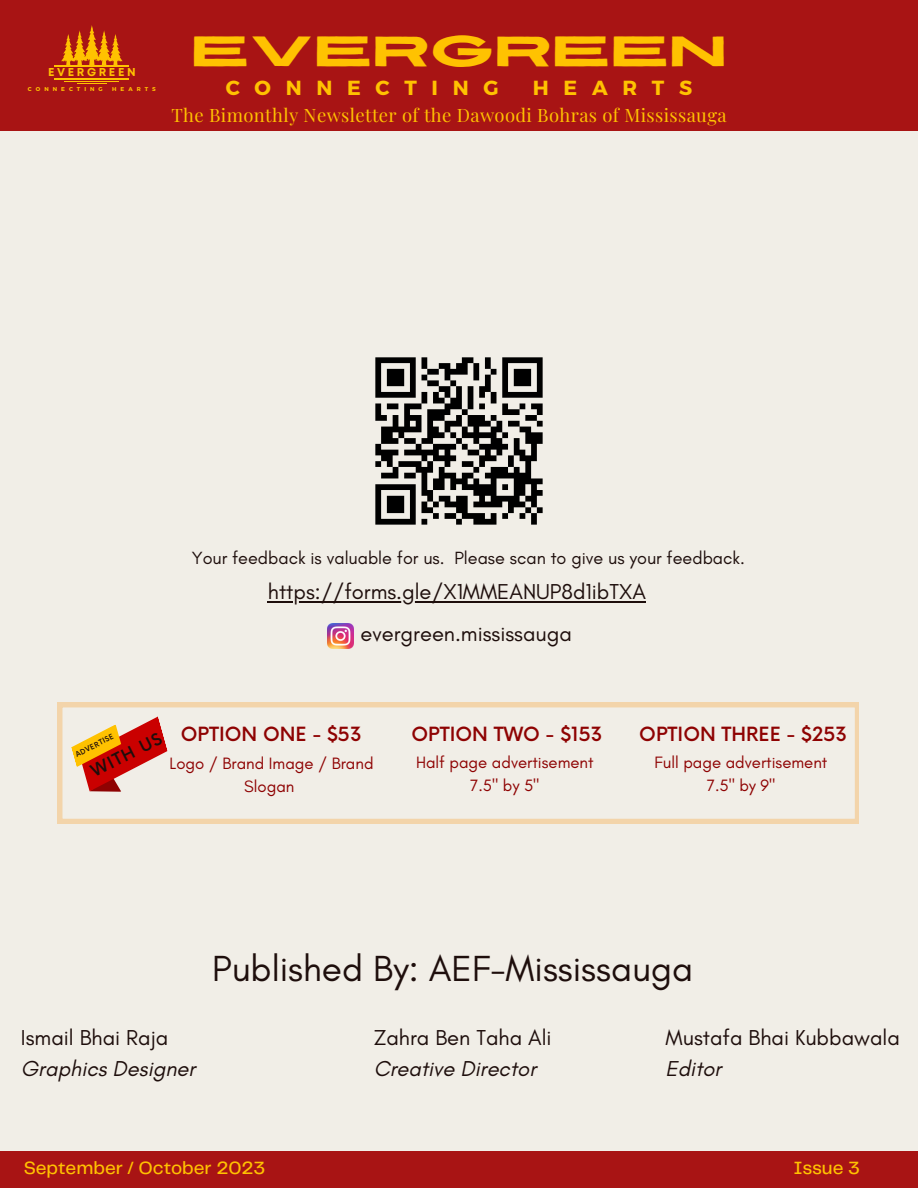
<style>
.page{position:relative;width:918px;height:1188px;background:#f1eee7}
.page>*{position:absolute;margin:0;border:0;box-sizing:border-box;transform-origin:0 0}
.t1{font:expanded 42.45px "Revive 80";color:#ffc201}
.t2{font:37.05px "Glacial Indifference";color:#1e0e0c}
.t3{font:22.05px "Glacial Indifference";color:#1e0e0c}
.t4{font:italic 22.05px "Glacial Indifference";color:#1e0e0c}
.t5{font:21.9px "Glacial Indifference";color:#1e0e0c}
.t6{font:700 20.4px "Montserrat";letter-spacing:.72em;color:#ffc201}
.t7{font:500 19.05px "Now";color:#8e0202}
.t8{font:18.45px "Playfair Display";letter-spacing:.02em;color:#ffc201}
.t9{font:500 18.45px "Telegraf";color:#ffc201}
.t10{font:18px "Glacial Indifference";color:#1e0e0c}
.t11{font:16.8px/23.2px "Glacial Indifference";color:#8e0202;text-align:center}
.t12{font:500 16.5px "Now";color:#1e0e0c}
.t13{font:700 11.4px "Mont";letter-spacing:.23em;color:#ffc201}
.t14{font:500 7.2px "Now";color:#1e0e0c}
.t15{font:700 5.55px "Montserrat";letter-spacing:.72em;color:#ffc201}
</style>
<div class="page">
<img style="left:327px;top:623px;width:26px;height:26px">
<div style="left:0;top:1151px;width:918px;height:37px;background:#a81414"></div>
<svg style="left:58px;top:703px;width:801px;height:120px"></svg>
<svg style="left:68px;top:716px;width:105px;height:84px"></svg>
<svg style="left:375px;top:357px;width:168px;height:168px"></svg>
<hr style="left:268px;top:601px;width:378px;height:1px;background:#1e0e0c">
<div style="left:0;top:0;width:918px;height:131px;background:#a81414"></div>
<svg style="left:61px;top:25px;width:62px;height:40px"></svg>
<hr style="left:55px;top:65px;width:74px;height:2px;background:#ffc200">
<hr style="left:55px;top:78px;width:74px;height:2px;background:#ffc200">
<hr style="left:65px;top:81px;width:54px;height:1px;background:#ffc200">
<hr style="left:77px;top:83px;width:30px;height:1px;background:#ffc200">
<p class="t13" style="left:48px;top:68px;width:89px">EVERGREEN</p>
<p class="t15" style="left:28px;top:85px;width:76px">CONNECTING</p>
<p class="t15" style="left:112px;top:85px;width:45px">HEARTS</p>
<p class="t1" style="left:191px;top:17px;width:537px">EVERGREEN</p>
<p class="t6" style="left:226px;top:74px;width:274px">CONNECTING</p>
<p class="t6" style="left:533px;top:74px;width:161px">HEARTS</p>
<p class="t8" style="left:171px;top:102px;width:557px">The Bimonthly Newsletter of the Dawoodi Bohras of Mississauga</p>
<p class="t10" style="left:192px;top:547px;width:555px">Your feedback is valuable for us. Please scan to give us your feedback.</p>
<p class="t5" style="left:268px;top:578px;width:380px">https://forms.gle/X1MMEANUP8d1ibTXA</p>
<p class="t5" style="left:361px;top:620px;width:213px">evergreen.mississauga</p>
<p class="t7" style="left:181px;top:724px;width:182px">OPTION ONE - $53</p>
<p class="t11" style="left:170px;top:751px;width:206px">Logo / Brand Image / Brand<br>Slogan</p>
<p class="t12" style="left:88px;top:764px;width:78px;rotate:-27deg">WITH US</p>
<p class="t14" style="left:74px;top:751px;width:43px;rotate:-27deg">ADVERTISE</p>
<p class="t7" style="left:412px;top:724px;width:193px">OPTION TWO - $153</p>
<p class="t11" style="left:416px;top:751px;width:179px">Half page advertisement</p>
<p class="t11" style="left:470px;top:774px;width:71px">7.5" by 5"</p>
<p class="t7" style="left:639px;top:724px;width:209px">OPTION THREE - $253</p>
<p class="t11" style="left:655px;top:751px;width:174px">Full page advertisement</p>
<p class="t11" style="left:707px;top:774px;width:70px">7.5" by 9"</p>
<p class="t3" style="left:21px;top:1024px;width:149px">Ismail Bhai Raja</p>
<p class="t4" style="left:21px;top:1055px;width:176px">Graphics Designer</p>
<p class="t2" style="left:212px;top:946px;width:483px">Published By: AEF-Mississauga</p>
<p class="t3" style="left:374px;top:1024px;width:179px">Zahra Ben Taha Ali</p>
<p class="t4" style="left:374px;top:1055px;width:164px">Creative Director</p>
<p class="t3" style="left:666px;top:1024px;width:236px">Mustafa Bhai Kubbawala</p>
<p class="t4" style="left:666px;top:1055px;width:57px">Editor</p>
<p class="t9" style="left:24px;top:1160px;width:243px">September / October 2023</p>
<p class="t9" style="left:794px;top:1160px;width:68px">Issue 3</p>
</div>
